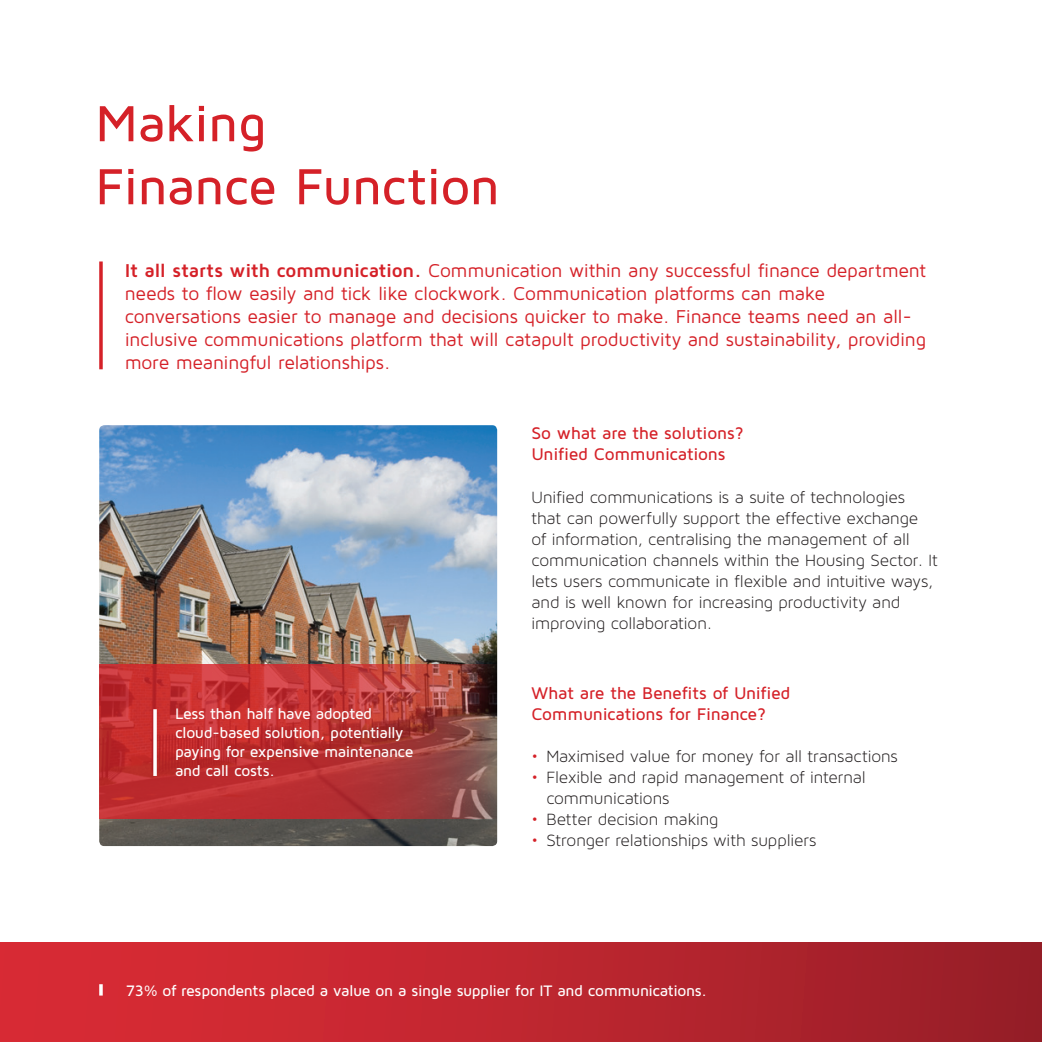
<style>
.page{position:relative;width:1042px;height:1042px;background:#fff}
.page>*{position:absolute;margin:0;border:0;box-sizing:border-box;transform-origin:0 0}
.t1{font:500 52.5px/63px "Maven Pro";letter-spacing:-.015em;color:#d52128}
.t2{font:19.25px/23.1px "Maven Pro";letter-spacing:-.015em;color:#d52128}
.t3{font:17.5px/21px "Maven Pro Light 300";letter-spacing:-.01em;color:#231f20}
.t4{font:500 17.5px/21px "Maven Pro";letter-spacing:-.015em;color:#d52128}
.t5{font:500 15.75px/18.9px "Maven Pro";letter-spacing:-.025em;color:#fff}
.s1{font-weight:700}
.s2{color:#d52128}
</style>
<div class="page">
<svg style="left:99px;top:261px;width:4px;height:108px"></svg>
<div style="left:0;top:943px;width:1042px;height:99px;background:linear-gradient(to right,#df2c36,#991f28)"></div>
<img style="left:99px;top:425px;width:398px;height:421px">
<svg style="left:99px;top:664px;width:398px;height:155px;background:#b33636"></svg>
<svg style="left:153px;top:709px;width:4px;height:67px"></svg>
<svg style="left:99px;top:984px;width:4px;height:11px"></svg>
<p class="t1" style="left:95px;top:90px;width:406px">Making<br>Finance Function</p>
<p class="t2" style="left:125px;top:258px;width:803px"><span class="s1">It all starts with communication.</span> Communication within any successful finance department needs to flow easily and tick like clockwork. Communication platforms can make conversations easier to manage and decisions quicker to make. Finance teams need an all&shy;inclusive communications platform that will catapult productivity and sustainability, providing more meaningful relationships.</p>
<p class="t4" style="left:531px;top:422px;width:214px">So what are the solutions?<br>Unified Communications</p>
<p class="t3" style="left:531px;top:486px;width:408px">Unified communications is a suite of technologies that can powerfully support the effective exchange<br>of information, centralising the management of all communication channels within the Housing Sector. It lets users communicate in flexible and intuitive ways, and is well known for increasing productivity and improving collaboration.</p>
<p class="t4" style="left:531px;top:681px;width:260px">What are the Benefits of Unified</p>
<p class="t5" style="left:175px;top:704px;width:199px">Less than half have adopted</p>
<p class="t4" style="left:531px;top:702px;width:236px">Communications for Finance?</p>
<p class="t5" style="left:175px;top:723px;width:240px">cloud-based solution, potentially paying for expensive maintenance and call costs.</p>
<p class="t3" style="left:531px;top:745px;width:368px"><span class="s2">•</span> Maximised value for money for all transactions</p>
<p class="t3" style="left:546px;top:766px;width:321px;text-indent:-15px"><span class="s2">•</span> Flexible and rapid management of internal communications</p>
<p class="t3" style="left:531px;top:808px;width:188px"><span class="s2">•</span> Better decision making</p>
<p class="t3" style="left:531px;top:829px;width:287px"><span class="s2">•</span> Stronger relationships with suppliers</p>
<p class="t5" style="left:126px;top:981px;width:583px">73% of respondents placed a value on a single supplier for IT and communications.</p>
</div>
